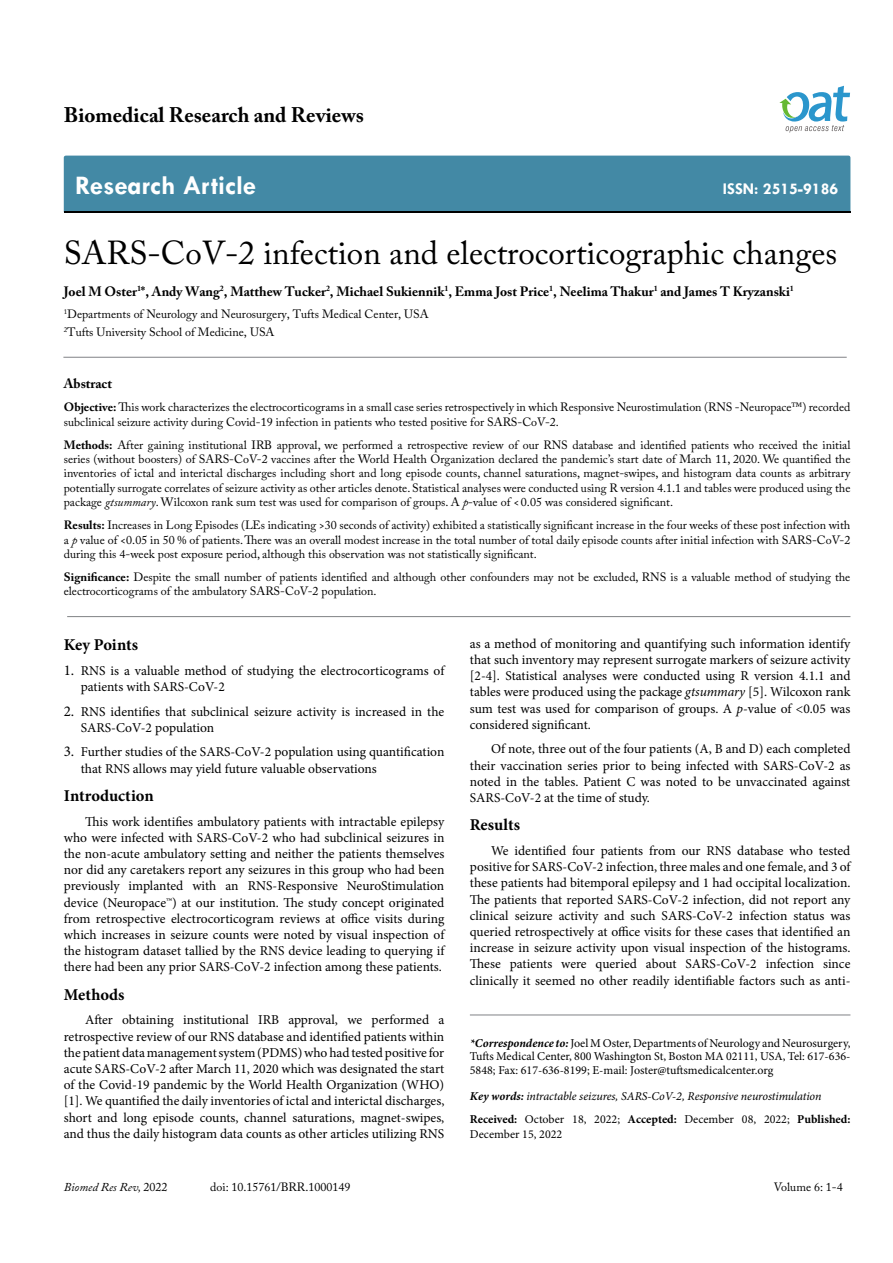
<style>
.page{position:relative;width:893px;height:1263px;background:#fff}
.page>*{position:absolute;margin:0;border:0;box-sizing:border-box;transform-origin:0 0}
.t1{font:33px "Adobe Caslon Pro";color:#000}
.t2{font:700 27px "Tw Cen";color:#fff}
.t3{font:700 21px "Adobe Caslon Pro";color:#000}
.t4{font:700 16.5px "Minion Pro";color:#000}
.t5{font:700 16.5px "Tw Cen";color:#fff}
.t6{font:13.5px/16.2px "Minion Pro";color:#000;text-align:justify}
.t7{font:700 13.5px "Adobe Caslon Pro";color:#000}
.t8{font:12px/14.4px "Adobe Caslon Pro";color:#000}
.t9{font:12px/13.5px "Minion Pro";color:#000;text-align:justify}
.t10{font:italic 12px/23px "Minion Pro";letter-spacing:-.01em;color:#000}
.t11{font:italic 12px "Adobe Caslon Pro";color:#000}
.s1{font-weight:700}
.s2{font-style:italic}
.s3{font-size:15px}
.s4{font-weight:700;font-style:italic}
.s5{font-weight:700;font-style:normal}
.s6{font-style:normal}
</style>
<div class="page">
<div style="left:64px;top:156px;width:786px;height:56px;background:#4389a5"></div>
<svg style="left:779px;top:86px;width:71px;height:47px"></svg>
<hr style="left:470px;top:1015px;width:380px;height:1px;background:#808285">
<hr style="left:63px;top:357px;width:784px;height:1px;background:#808285">
<hr style="left:67px;top:616px;width:783px;height:1px;background:#808285">
<h3 class="t3" style="left:64px;top:102px;width:302px">Biomedical Research and Reviews</h3>
<h2 class="t2" style="left:75px;top:169px;width:182px">Research Article</h2>
<p class="t5" style="left:723px;top:178px;width:117px">ISSN: 2515-9186</p>
<h1 class="t1" style="left:64px;top:233px;width:775px">SARS-CoV-2 infection and electrocorticographic changes</h1>
<p class="t7" style="left:64px;top:283px;width:732px">Joel M Oster<sup>1</sup>*, Andy Wang<sup>2</sup>, Matthew Tucker<sup>2</sup>, Michael Sukiennik<sup>1</sup>, Emma Jost Price<sup>1</sup>, Neelima Thakur<sup>1</sup> and James T Kryzanski<sup>1</sup></p>
<p class="t8" style="left:64px;top:305px;width:366px;line-height:18px"><sup>1</sup>Departments of Neurology and Neurosurgery, Tufts Medical Center, USA<br><sup>2</sup>Tufts University School of Medicine, USA</p>
<p class="t7" style="left:64px;top:376px;width:50px">Abstract</p>
<p class="t8" style="left:64px;top:400px;width:788px"><span class="s1">Objective:</span> This work characterizes the electrocorticograms in a small case series retrospectively in which Responsive Neurostimulation (RNS -Neuropace™) recorded subclinical seizure activity during Covid-19 infection in patients who tested positive for SARS-CoV-2.</p>
<p class="t8" style="left:64px;top:437px;width:788px;text-align:justify"><span class="s1">Methods:</span> After gaining institutional IRB approval, we performed a retrospective review of our RNS database and identified patients who received the initial series (without boosters) of SARS-CoV-2 vaccines after the World Health Organization declared the pandemic’s start date of March 11, 2020. We quantified the inventories of ictal and interictal discharges including short and long episode counts, channel saturations, magnet-swipes, and histogram data counts as arbitrary potentially surrogate correlates of seizure activity as other articles denote. Statistical analyses were conducted using R version 4.1.1 and tables were produced using the package <span class="s2">gtsummary</span>. Wilcoxon rank sum test was used for comparison of groups. A <span class="s2">p</span>-value of &lt;0.05 was considered significant.</p>
<p class="t8" style="left:64px;top:518px;width:788px;text-align:justify"><span class="s1">Results:</span> Increases in Long Episodes (LEs indicating &gt;30 seconds of activity) exhibited a statistically significant increase in the four weeks of these post infection with a <span class="s2">p</span> value of &lt;0.05 in 50 % of patients. There was an overall modest increase in the total number of total daily episode counts after initial infection with SARS-CoV-2 during this 4-week post exposure period, although this observation was not statistically significant.</p>
<p class="t8" style="left:64px;top:570px;width:788px"><span class="s1">Significance:</span> Despite the small number of patients identified and although other confounders may not be excluded, RNS is a valuable method of studying the electrocorticograms of the ambulatory SARS-CoV-2 population.</p>
<p class="t4" style="left:64px;top:633px;width:76px">Key Points</p>
<p class="t6" style="left:81px;top:662px;width:365px;text-indent:-17px"><span class="s3">1.</span> RNS is a valuable method of studying the electrocorticograms of patients with SARS-CoV-2</p>
<p class="t6" style="left:81px;top:703px;width:365px;text-indent:-17px"><span class="s3">2.</span> RNS identifies that subclinical seizure activity is increased in the<br>SARS-CoV-2 population</p>
<p class="t6" style="left:81px;top:744px;width:365px;text-indent:-17px"><span class="s3">3.</span> Further studies of the SARS-CoV-2 population using quantification that RNS allows may yield future valuable observations</p>
<p class="t4" style="left:64px;top:784px;width:91px">Introduction</p>
<p class="t6" style="left:64px;top:813px;width:382px;text-indent:21px">This work identifies ambulatory patients with intractable epilepsy who were infected with SARS-CoV-2 who had subclinical seizures in the non-acute ambulatory setting and neither the patients themselves nor did any caretakers report any seizures in this group who had been previously implanted with an RNS-Responsive NeuroStimulation device (Neuropace™) at our institution. The study concept originated from retrospective electrocorticogram reviews at office visits during which increases in seizure counts were noted by visual inspection of the histogram dataset tallied by the RNS device leading to querying if there had been any prior SARS-CoV-2 infection among these patients.</p>
<p class="t4" style="left:64px;top:983px;width:62px">Methods</p>
<p class="t6" style="left:64px;top:1012px;width:382px;text-indent:21px">After obtaining institutional IRB approval, we performed a retrospective review of our RNS database and identified patients within the patient data management system (PDMS) who had tested positive for acute SARS-CoV-2 after March 11, 2020 which was designated the start of the Covid-19 pandemic by the World Health Organization (WHO) [1]. We quantified the daily inventories of ictal and interictal discharges, short and long episode counts, channel saturations, magnet-swipes, and thus the daily histogram data counts as other articles utilizing RNS</p>
<p class="t6" style="left:470px;top:635px;width:382px">as a method of monitoring and quantifying such information identify that such inventory may represent surrogate markers of seizure activity [2-4]. Statistical analyses were conducted using R version 4.1.1 and tables were produced using the package <span class="s2">gtsummary</span> [5]. Wilcoxon rank sum test was used for comparison of groups. A <span class="s2">p</span>-value of &lt;0.05 was considered significant.</p>
<p class="t6" style="left:470px;top:741px;width:382px;text-indent:21px">Of note, three out of the four patients (A, B and D) each completed their vaccination series prior to being infected with SARS-CoV-2 as noted in the tables. Patient C was noted to be unvaccinated against SARS-CoV-2 at the time of study.</p>
<p class="t4" style="left:470px;top:813px;width:52px">Results</p>
<p class="t6" style="left:470px;top:843px;width:382px;text-indent:21px">We identified four patients from our RNS database who tested positive for SARS-CoV-2 infection, three males and one female, and 3 of these patients had bitemporal epilepsy and 1 had occipital localization.<br>The patients that reported SARS-CoV-2 infection, did not report any clinical seizure activity and such SARS-CoV-2 infection status was queried retrospectively at office visits for these cases that identified an increase in seizure activity upon visual inspection of the histograms.<br>These patients were queried about SARS-CoV-2 infection since clinically it seemed no other readily identifiable factors such as anti-</p>
<p class="t9" style="left:470px;top:1036px;width:382px"><span class="s4">*Correspondence to:</span>Joel M Oster, Departments of Neurology and Neurosurgery, Tufts Medical Center, 800 Washington St, Boston MA 02111, USA, Tel: 617-636- 5848; Fax: 617-636-8199; E-mail: Joster@tuftsmedicalcenter.org</p>
<p class="t10" style="left:470px;top:1085px;width:382px"><span class="s1">Key words:</span> intractable seizures, SARS-CoV-2, Responsive neurostimulation<br><span class="s5">Received:</span> <span class="s6">October 18, 2022;</span> <span class="s5">Accepted:</span> <span class="s6">December 08, 2022;</span> <span class="s5">Published:</span></p>
<p class="t9" style="left:470px;top:1127px;width:94px">December 15, 2022</p>
<p class="t11" style="left:64px;top:1180px;width:105px">Biomed Res Rev, <span class="s6">2022</span></p>
<p class="t8" style="left:210px;top:1180px;width:142px">doi: 10.15761/BRR.1000149</p>
<p class="t8" style="left:774px;top:1180px;width:71px">Volume 6: 1-4</p>
</div>
